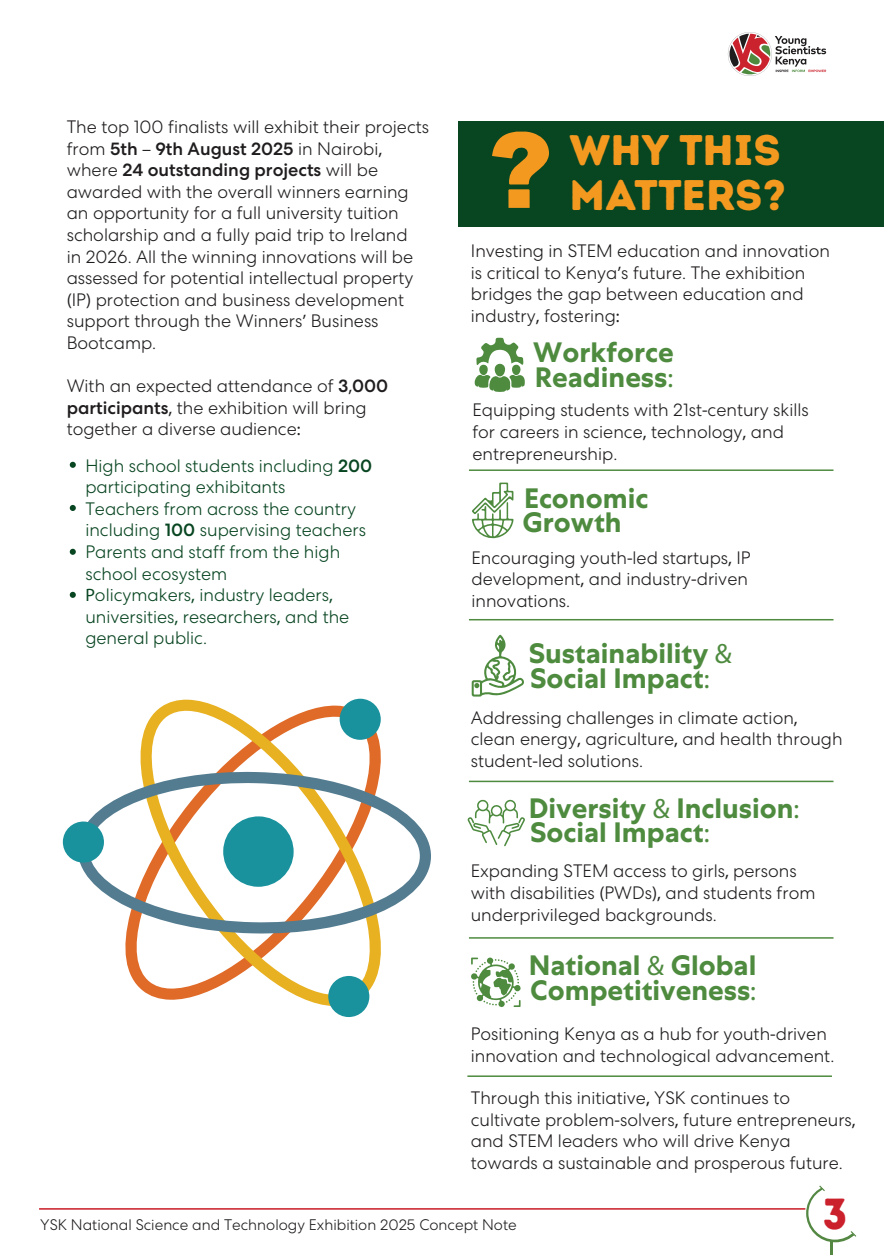
<style>
.page{position:relative;width:884px;height:1255px;background:#fff}
.page>*{position:absolute;margin:0;border:0;box-sizing:border-box;transform-origin:0 0}
.t1{font:43.35px "Intro Rust Base";color:#cb212d}
.t2{font:42.75px/44.8px "Intro Rust Base";color:#f49920}
.t3{font:700 28.05px/24.5px "Centra No 1 TRIAL";color:#4e8b3f}
.t4{font:300 18px/21.6px "Centra No 2 TRIAL";color:#201d1e}
.t5{font:300 18px/21.6px "Centra No 2 TRIAL";color:#084521}
.t6{font:300 15.3px "Centra No 2 TRIAL";color:#201d1e}
.s1{font-weight:500}
.s2{font-family:"Myriad Pro";font-weight:400}
</style>
<div class="page">
<hr style="left:830px;top:1240px;width:3px;height:15px;background:#538742">
<svg style="left:805px;top:1185px;width:51px;height:57px"></svg>
<hr style="left:39px;top:1208px;width:766px;height:1px;background:#cb212d">
<svg style="left:125px;top:699px;width:256px;height:307px"></svg>
<svg style="left:80px;top:769px;width:351px;height:167px"></svg>
<svg style="left:223px;top:816px;width:71px;height:71px"></svg>
<div style="left:63px;top:821px;width:41px;height:42px;background:#1a929d;border-radius:50%"></div>
<div style="left:339px;top:698px;width:42px;height:42px;background:#1a929d;border-radius:50%"></div>
<div style="left:328px;top:975px;width:41px;height:42px;background:#1a929d;border-radius:50%"></div>
<div style="left:458px;top:121px;width:425px;height:105px;background:#084521"></div>
<svg style="left:727px;top:32px;width:98px;height:44px"></svg>
<svg style="left:474px;top:338px;width:51px;height:54px"></svg>
<hr style="left:469px;top:780px;width:364px;height:2px;background:#4e8b3f">
<hr style="left:469px;top:937px;width:364px;height:1px;background:#4e8b3f">
<hr style="left:469px;top:469px;width:364px;height:2px;background:#4e8b3f">
<hr style="left:469px;top:619px;width:364px;height:1px;background:#4e8b3f">
<hr style="left:467px;top:1075px;width:364px;height:2px;background:#4e8b3f">
<svg style="left:472px;top:482px;width:41px;height:57px"></svg>
<svg style="left:471px;top:634px;width:53px;height:62px"></svg>
<svg style="left:467px;top:799px;width:58px;height:47px"></svg>
<svg style="left:471px;top:957px;width:49px;height:50px"></svg>
<svg style="left:70px;top:462px;width:6px;height:6px"></svg>
<svg style="left:70px;top:549px;width:6px;height:6px"></svg>
<svg style="left:70px;top:505px;width:6px;height:6px"></svg>
<svg style="left:70px;top:592px;width:6px;height:6px"></svg>
<svg style="left:492px;top:132px;width:57px;height:76px"></svg>
<p class="t4" style="left:67px;top:116px;width:364px">The top 100 finalists will exhibit their projects from <span class="s1">5th</span> <span class="s2">–</span> <span class="s1">9th August 2025</span> in Nairobi<span class="s2">, </span>where <span class="s1">24 outstanding projects</span> will be awarded with the overall winners earning an opportunity for a full university tuition scholarship and a fully paid trip to Ireland<br>in 2026. All the winning innovations will be assessed for potential intellectual property <span class="s2">(</span>IP<span class="s2">)</span> protection and business development support through the Winners<span class="s2">’</span> Business Bootcamp.</p>
<p class="t4" style="left:67px;top:375px;width:323px">With an expected attendance of <span class="s1">3</span><span class="s2">,</span><span class="s1">000 participants</span><span class="s2">,</span> the exhibition will bring together a diverse audience<span class="s2">:</span></p>
<p class="t5" style="left:85px;top:454px;width:288px">High school students including <span class="s1">200 </span>participating exhibitants<br>Teachers from across the country including <span class="s1">100</span> supervising teachers<br>Parents and staff from the high school ecosystem<br><span class="s2">P</span>olicymakers<span class="s2">,</span> industry leaders<span class="s2">, </span>universities<span class="s2">,</span> researchers<span class="s2">,</span> and the general public.</p>
<h2 class="t2" style="left:569px;top:129px;width:218px">WHY THIS<br>MATTERS?</h2>
<p class="t4" style="left:471px;top:240px;width:360px">Investing in STEM education and innovation is critical to Kenya<span class="s2">’</span>s future. The exhibition bridges the gap between education and industry<span class="s2">,</span> fostering<span class="s2">:</span></p>
<h3 class="t3" style="left:533px;top:341px;width:142px">Workforce<br>Readiness<span class="s2">:</span></h3>
<p class="t4" style="left:472px;top:399px;width:338px">Equipping students with 21st<span class="s2">-</span>century skills for careers in science<span class="s2">,</span> technology<span class="s2">,</span> and entrepreneurship.</p>
<h3 class="t3" style="left:522px;top:486px;width:127px">Economic<br>Growth</h3>
<p class="t4" style="left:471px;top:547px;width:281px">Encouraging youth<span class="s2">-</span>led startups<span class="s2">,</span> IP development<span class="s2">,</span> and industry<span class="s2">-</span>driven innovations.</p>
<h3 class="t3" style="left:528px;top:642px;width:205px">Sustainability <span class="s2">&amp;<br></span>Social Impact<span class="s2">:</span></h3>
<p class="t4" style="left:470px;top:707px;width:373px">Addressing challenges in climate action<span class="s2">, </span>clean energy<span class="s2">,</span> agriculture<span class="s2">,</span> and health through student<span class="s2">-</span>led solutions.</p>
<h3 class="t3" style="left:528px;top:796px;width:272px">Diversity <span class="s2">&amp;</span> Inclusion<span class="s2">:<br></span>Social Impact<span class="s2">:</span></h3>
<p class="t4" style="left:470px;top:860px;width:346px">Expanding STEM access to girls<span class="s2">,</span> persons with disabilities <span class="s2">(</span>PWDs<span class="s2">),</span> and students from underprivileged backgrounds.</p>
<h3 class="t3" style="left:528px;top:953px;width:229px">National <span class="s2">&amp;</span> Global<br>Competitiveness<span class="s2">:</span></h3>
<p class="t4" style="left:470px;top:1023px;width:365px">Positioning Kenya as a hub for youth<span class="s2">-</span>driven innovation and technological advancement.</p>
<p class="t4" style="left:470px;top:1087px;width:386px">Through this initiative<span class="s2">,</span> YSK continues to cultivate problem<span class="s2">-</span>solvers<span class="s2">,</span> future entrepreneurs<span class="s2">, </span>and STEM leaders who will drive Kenya towards a sustainable and prosperous future.</p>
<p class="t6" style="left:40px;top:1216px;width:478px">YSK National Science and Technology Exhibition 2025 Concept Note</p>
<h1 class="t1" style="left:822px;top:1186px;width:27px">3</h1>
</div>
